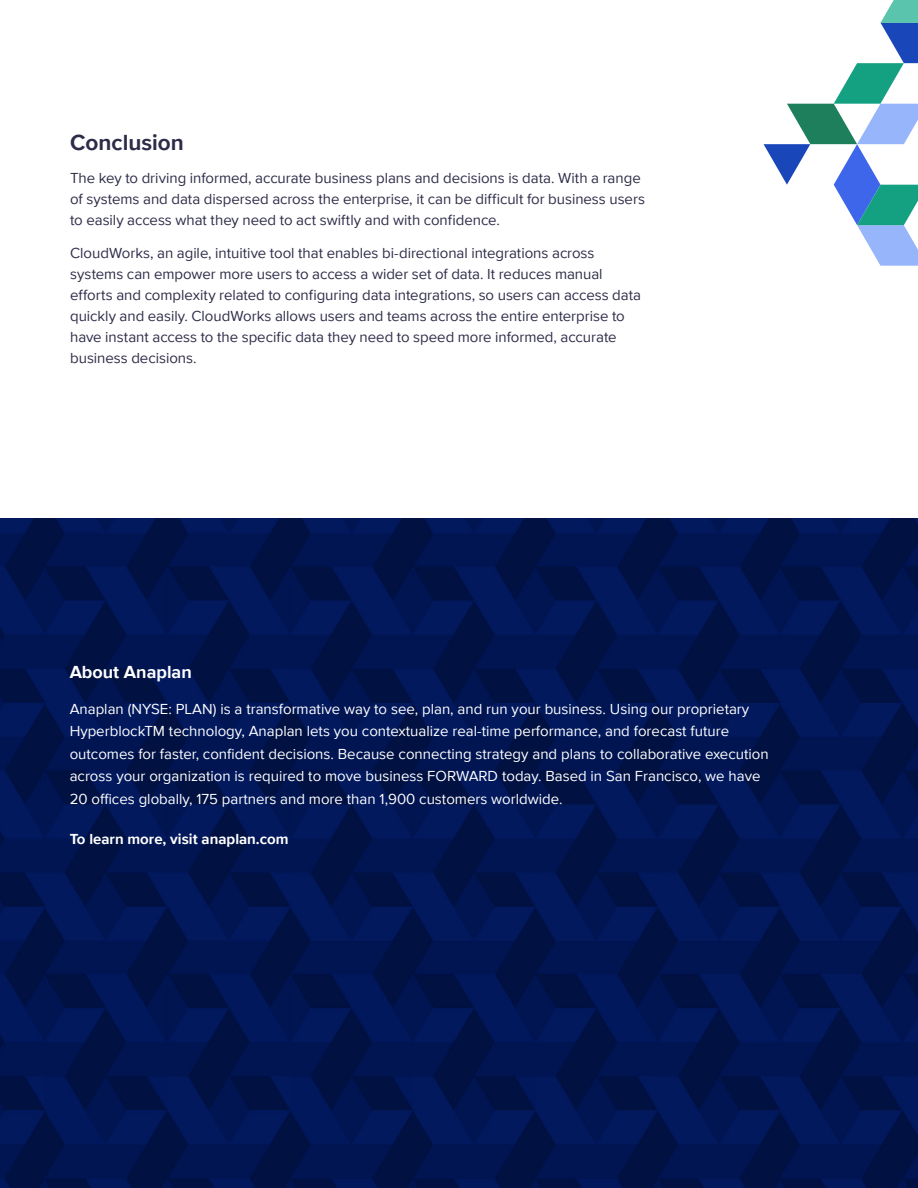
<style>
.page{position:relative;width:918px;height:1188px;background:#fff}
.page>*{position:absolute;margin:0;border:0;box-sizing:border-box;transform-origin:0 0}
.Bullets{font:700 22.5px "Proxima Nova";color:#2d2c48}
.t1{font:700 18px "Proxima Nova";color:#fff}
.Bullets-2{font:15px/21px "Proxima Nova";color:#2d2c48}
.t2{font:15px/22.5px "Proxima Nova";color:#fff}
.t3{font:700 15px "Proxima Nova";color:#fff}
</style>
<div class="page">
<img style="left:0;top:518px;width:918px;height:670px">
<svg style="left:764px;top:0;width:154px;height:266px"></svg>
<p class="Bullets" style="left:70px;top:126px;width:115px">Conclusion</p>
<p class="Bullets-2" style="left:70px;top:167px;width:576px">The key to driving informed, accurate business plans and decisions is data. With a range of systems and data dispersed across the enterprise, it can be difficult for business users to easily access what they need to act swiftly and with confidence.</p>
<p class="Bullets-2" style="left:70px;top:242px;width:572px">CloudWorks, an agile, intuitive tool that enables bi-directional integrations across systems can empower more users to access a wider set of data. It reduces manual efforts and complexity related to configuring data integrations, so users can access data quickly and easily. CloudWorks allows users and teams across the entire enterprise to have instant access to the specific data they need to speed more informed, accurate business decisions.</p>
<p class="t1" style="left:70px;top:658px;width:124px">About Anaplan</p>
<p class="t2" style="left:70px;top:697px;width:701px">Anaplan (NYSE: PLAN) is a transformative way to see, plan, and run your business. Using our proprietary HyperblockTM technology, Anaplan lets you contextualize real-time performance, and forecast future outcomes for faster, confident decisions. Because connecting strategy and plans to collaborative execution across your organization is required to move business FORWARD today. Based in San Francisco, we have 20 offices globally, 175 partners and more than 1,900 customers worldwide.</p>
<p class="t3" style="left:70px;top:828px;width:220px">To learn more, visit anaplan.com</p>
</div>
